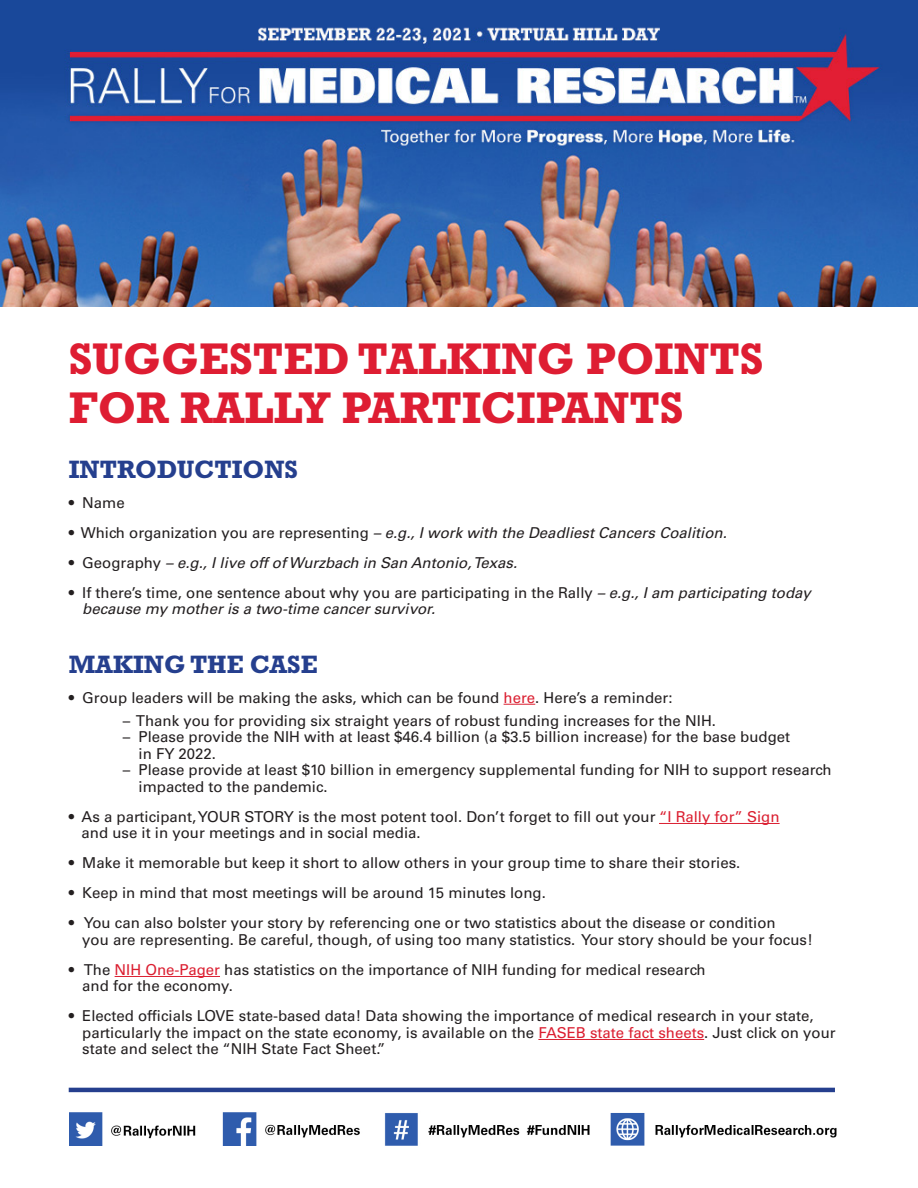
<style>
.page{position:relative;width:918px;height:1188px;background:#fff}
.page>*{position:absolute;margin:0;border:0;box-sizing:border-box;transform-origin:0 0}
.t1{font:700 45px/49.5px "Rockwell Std";color:#de1d32}
.t2{font:700 25.5px "Rockwell Std";color:#253f8e}
.t3{font:15px/16.5px "Univers LT Std";color:#231f20}
.t4{font:italic 15px/16.5px "Univers LT Std";color:#231f20}
.s1{font-style:normal}
.s2{color:#db1f31}
</style>
<div class="page">
<hr style="left:504px;top:704px;width:31px;height:1px;background:#db1f31">
<hr style="left:659px;top:823px;width:121px;height:1px;background:#db1f31">
<hr style="left:115px;top:976px;width:105px;height:1px;background:#db1f31">
<hr style="left:538px;top:1039px;width:166px;height:1px;background:#db1f31">
<img style="left:70px;top:1112px;width:767px;height:34px">
<hr style="left:69px;top:1088px;width:766px;height:4px;background:#253f8e">
<img style="left:0;top:0;width:918px;height:307px">
<p class="t1" style="left:69px;top:333px;width:697px">SUGGESTED TALKING POINTS<br>FOR RALLY PARTICIPANTS</p>
<p class="t2" style="left:69px;top:454px;width:231px">INTRODUCTIONS</p>
<p class="t3" style="left:69px;top:494px;width:58px">• Name</p>
<p class="t4" style="left:69px;top:524px;width:660px"><span class="s1">• Which organization you are representing</span> – e.g., I work with the Deadliest Cancers Coalition.</p>
<p class="t4" style="left:69px;top:554px;width:450px"><span class="s1">• Geography</span> – e.g., I live off of Wurzbach in San Antonio, Texas.</p>
<p class="t4" style="left:82px;top:584px;width:730px;text-indent:-14px"><span class="s1">• If there’s time, one sentence about why you are participating in the Rally</span> – e.g., I am participating today because my mother is a two-time cancer survivor.</p>
<p class="t2" style="left:69px;top:649px;width:251px">MAKING THE CASE</p>
<p class="t3" style="left:69px;top:689px;width:605px">• Group leaders will be making the asks, which can be found <span class="s2">here</span>. Here’s a reminder:</p>
<p class="t3" style="left:123px;top:712px;width:595px">– Thank you for providing six straight years of robust funding increases for the NIH.</p>
<p class="t3" style="left:139px;top:729px;width:653px;text-indent:-16px">– Please provide the NIH with at least $46.4 billion (a $3.5 billion increase) for the base budget in FY 2022.</p>
<p class="t3" style="left:139px;top:762px;width:694px;text-indent:-16px">– Please provide at least $10 billion in emergency supplemental funding for NIH to support research impacted to the pandemic.</p>
<p class="t3" style="left:82px;top:808px;width:700px;text-indent:-13px">• As a participant, YOUR STORY is the most potent tool. Don’t forget to fill out your <span class="s2">“I Rally for” Sign </span>and use it in your meetings and in social media.</p>
<p class="t3" style="left:69px;top:855px;width:673px">• Make it memorable but keep it short to allow others in your group time to share their stories.</p>
<p class="t3" style="left:69px;top:885px;width:479px">• Keep in mind that most meetings will be around 15 minutes long.</p>
<p class="t3" style="left:82px;top:915px;width:732px;text-indent:-14px">• You can also bolster your story by referencing one or two statistics about the disease or condition<br>you are representing. Be careful, though, of using too many statistics. Your story should be your focus!</p>
<p class="t3" style="left:82px;top:961px;width:625px;text-indent:-14px">• The <span class="s2">NIH One-Pager</span> has statistics on the importance of NIH funding for medical research and for the economy.</p>
<p class="t3" style="left:82px;top:1008px;width:755px;text-indent:-14px">• Elected officials LOVE state-based data! Data showing the importance of medical research in your state, particularly the impact on the state economy, is available on the <span class="s2">FASEB state fact sheets</span>. Just click on your state and select the “NIH State Fact Sheet.”</p>
</div>
